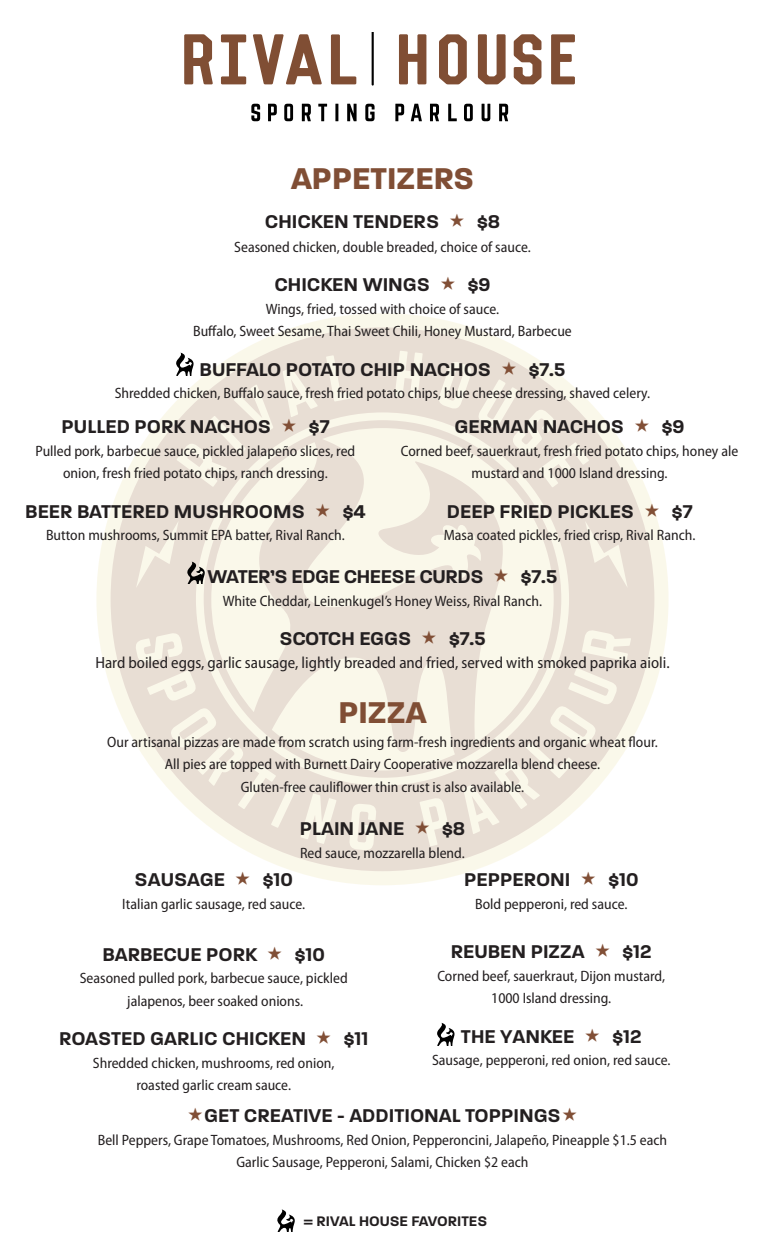
<style>
.page{position:relative;width:765px;height:1260px;background:#fff}
.page>*{position:absolute;margin:0;border:0;box-sizing:border-box;transform-origin:0 0}
.t1{font:700 32.5px "Paralucent";color:#804e35}
.t2{font:600 20px "Paralucent";color:#231f20}
.t3{font:600 20px "Paralucent";letter-spacing:-.02em;color:#231f20}
.t4{font:semi-condensed 16.25px "Myriad Pro";color:#231f20}
.t5{font:semi-condensed 15px/22.5px "Myriad Pro";color:#231f20;text-align:center}
.t6{font:600 15px "Paralucent";color:#231f20}
</style>
<div class="page">
<div style="left:96px;top:313px;width:573px;height:572px;background:#faf8ea;border-radius:50%"></div>
<div style="left:111px;top:327px;width:543px;height:544px;background:#e8ded4;border-radius:50%"></div>
<svg style="left:251px;top:104px;width:9px;height:17px"></svg>
<svg style="left:268px;top:104px;width:9px;height:17px"></svg>
<svg style="left:284px;top:104px;width:9px;height:17px"></svg>
<svg style="left:302px;top:104px;width:9px;height:17px"></svg>
<svg style="left:318px;top:104px;width:9px;height:17px"></svg>
<svg style="left:335px;top:104px;width:3px;height:17px"></svg>
<svg style="left:347px;top:104px;width:10px;height:17px"></svg>
<svg style="left:365px;top:104px;width:10px;height:17px"></svg>
<svg style="left:395px;top:104px;width:9px;height:17px"></svg>
<svg style="left:411px;top:104px;width:11px;height:17px"></svg>
<svg style="left:430px;top:104px;width:9px;height:17px"></svg>
<svg style="left:448px;top:104px;width:9px;height:17px"></svg>
<svg style="left:464px;top:104px;width:9px;height:17px"></svg>
<svg style="left:482px;top:104px;width:8px;height:17px"></svg>
<svg style="left:499px;top:104px;width:9px;height:17px"></svg>
<svg style="left:184px;top:34px;width:29px;height:50px"></svg>
<svg style="left:221px;top:34px;width:25px;height:50px"></svg>
<svg style="left:478px;top:34px;width:28px;height:50px"></svg>
<svg style="left:514px;top:34px;width:27px;height:50px"></svg>
<svg style="left:551px;top:34px;width:24px;height:50px"></svg>
<svg style="left:253px;top:32px;width:214px;height:54px"></svg>
<svg style="left:437px;top:1023px;width:18px;height:22px"></svg>
<svg style="left:277px;top:1209px;width:18px;height:23px"></svg>
<svg style="left:136px;top:351px;width:523px;height:499px"></svg>
<h1 class="t1" style="left:291px;top:160px;width:184px">APPETIZERS</h1>
<h2 class="t2" style="left:265px;top:209px;width:176px">CHICKEN TENDERS</h2>
<h2 class="t2" style="left:477px;top:209px;width:25px">$8</h2>
<p class="t5" style="left:234px;top:236px;width:298px">Seasoned chicken, double breaded, choice of sauce.</p>
<h2 class="t2" style="left:274px;top:273px;width:157px">CHICKEN WINGS</h2>
<h2 class="t2" style="left:468px;top:273px;width:24px">$9</h2>
<p class="t5" style="left:193px;top:298px;width:380px">Wings, fried, tossed with choice of sauce.<br>Buffalo, Sweet Sesame, Thai Sweet Chili, Honey Mustard, Barbecue</p>
<h2 class="t2" style="left:200px;top:357px;width:293px">BUFFALO POTATO CHIP NACHOS</h2>
<h2 class="t2" style="left:529px;top:357px;width:38px">$7.5</h2>
<p class="t5" style="left:115px;top:382px;width:537px">Shredded chicken, Buffalo sauce, fresh fried potato chips, blue cheese dressing, shaved celery.</p>
<h2 class="t2" style="left:62px;top:415px;width:211px">PULLED PORK NACHOS</h2>
<h2 class="t2" style="left:309px;top:415px;width:22px">$7</h2>
<p class="t5" style="left:36px;top:440px;width:321px">Pulled pork, barbecue sauce, pickled jalapeño slices, red onion, fresh fried potato chips, ranch dressing.</p>
<h2 class="t2" style="left:25px;top:499px;width:281px">BEER BATTERED MUSHROOMS</h2>
<h2 class="t2" style="left:343px;top:499px;width:24px">$4</h2>
<p class="t5" style="left:46px;top:524px;width:300px">Button mushrooms, Summit EPA batter, Rival Ranch.</p>
<h2 class="t2" style="left:455px;top:415px;width:171px">GERMAN NACHOS</h2>
<h2 class="t2" style="left:662px;top:415px;width:24px">$9</h2>
<p class="t5" style="left:401px;top:440px;width:339px">Corned beef, sauerkraut, fresh fried potato chips, honey ale mustard and 1000 Island dressing.</p>
<h2 class="t2" style="left:447px;top:499px;width:189px">DEEP FRIED PICKLES</h2>
<h2 class="t2" style="left:672px;top:499px;width:22px">$7</h2>
<p class="t5" style="left:444px;top:524px;width:253px">Masa coated pickles, fried crisp, Rival Ranch.</p>
<h2 class="t3" style="left:208px;top:565px;width:277px">WATER’S EDGE CHEESE CURDS</h2>
<h2 class="t2" style="left:521px;top:565px;width:38px">$7.5</h2>
<p class="t5" style="left:223px;top:590px;width:321px">White Cheddar, Leinenkugel’s Honey Weiss, Rival Ranch.</p>
<h2 class="t2" style="left:279px;top:627px;width:133px">SCOTCH EGGS</h2>
<h2 class="t2" style="left:449px;top:627px;width:38px">$7.5</h2>
<p class="t4" style="left:95px;top:654px;width:576px">Hard boiled eggs, garlic sausage, lightly breaded and fried, served with smoked paprika aioli.</p>
<h1 class="t1" style="left:338px;top:693px;width:90px">PIZZA</h1>
<p class="t5" style="left:107px;top:731px;width:552px">Our artisanal pizzas are made from scratch using farm-fresh ingredients and organic wheat flour.<br>All pies are topped with Burnett Dairy Cooperative mozzarella blend cheese.<br>Gluten-free cauliflower thin crust is also available.</p>
<h2 class="t2" style="left:300px;top:817px;width:106px">PLAIN JANE</h2>
<h2 class="t2" style="left:442px;top:817px;width:25px">$8</h2>
<p class="t5" style="left:300px;top:842px;width:166px">Red sauce, mozzarella blend.</p>
<h2 class="t2" style="left:135px;top:868px;width:92px">SAUSAGE</h2>
<h2 class="t2" style="left:263px;top:868px;width:32px">$10</h2>
<p class="t5" style="left:122px;top:893px;width:185px">Italian garlic sausage, red sauce.</p>
<h2 class="t2" style="left:103px;top:943px;width:156px">BARBECUE PORK</h2>
<h2 class="t2" style="left:295px;top:943px;width:32px">$10</h2>
<p class="t5" style="left:80px;top:968px;width:269px">Seasoned pulled pork, barbecue sauce, pickled jalapenos, beer soaked onions.</p>
<h2 class="t2" style="left:59px;top:1027px;width:248px">ROASTED GARLIC CHICKEN</h2>
<h2 class="t2" style="left:344px;top:1027px;width:26px">$11</h2>
<p class="t5" style="left:93px;top:1052px;width:243px">Shredded chicken, mushrooms, red onion, roasted garlic cream sauce.</p>
<h2 class="t2" style="left:464px;top:868px;width:108px">PEPPERONI</h2>
<h2 class="t2" style="left:608px;top:868px;width:32px">$10</h2>
<p class="t5" style="left:475px;top:893px;width:154px">Bold pepperoni, red sauce.</p>
<h2 class="t2" style="left:451px;top:940px;width:135px">REUBEN PIZZA</h2>
<h2 class="t2" style="left:623px;top:940px;width:31px">$12</h2>
<p class="t5" style="left:437px;top:965px;width:229px">Corned beef, sauerkraut, Dijon mustard,<br>1000 Island dressing.</p>
<h2 class="t2" style="left:461px;top:1025px;width:115px">THE YANKEE</h2>
<h2 class="t2" style="left:612px;top:1025px;width:31px">$12</h2>
<p class="t5" style="left:432px;top:1050px;width:240px">Sausage, pepperoni, red onion, red sauce.</p>
<h2 class="t2" style="left:204px;top:1104px;width:358px">GET CREATIVE - ADDITIONAL TOPPINGS</h2>
<p class="t5" style="left:98px;top:1129px;width:571px">Bell Peppers, Grape Tomatoes, Mushrooms, Red Onion, Pepperoncini, Jalapeño, Pineapple $1.5 each<br>Garlic Sausage, Pepperoni, Salami, Chicken $2 each</p>
<p class="t6" style="left:304px;top:1212px;width:185px">= RIVAL HOUSE FAVORITES</p>
</div>
